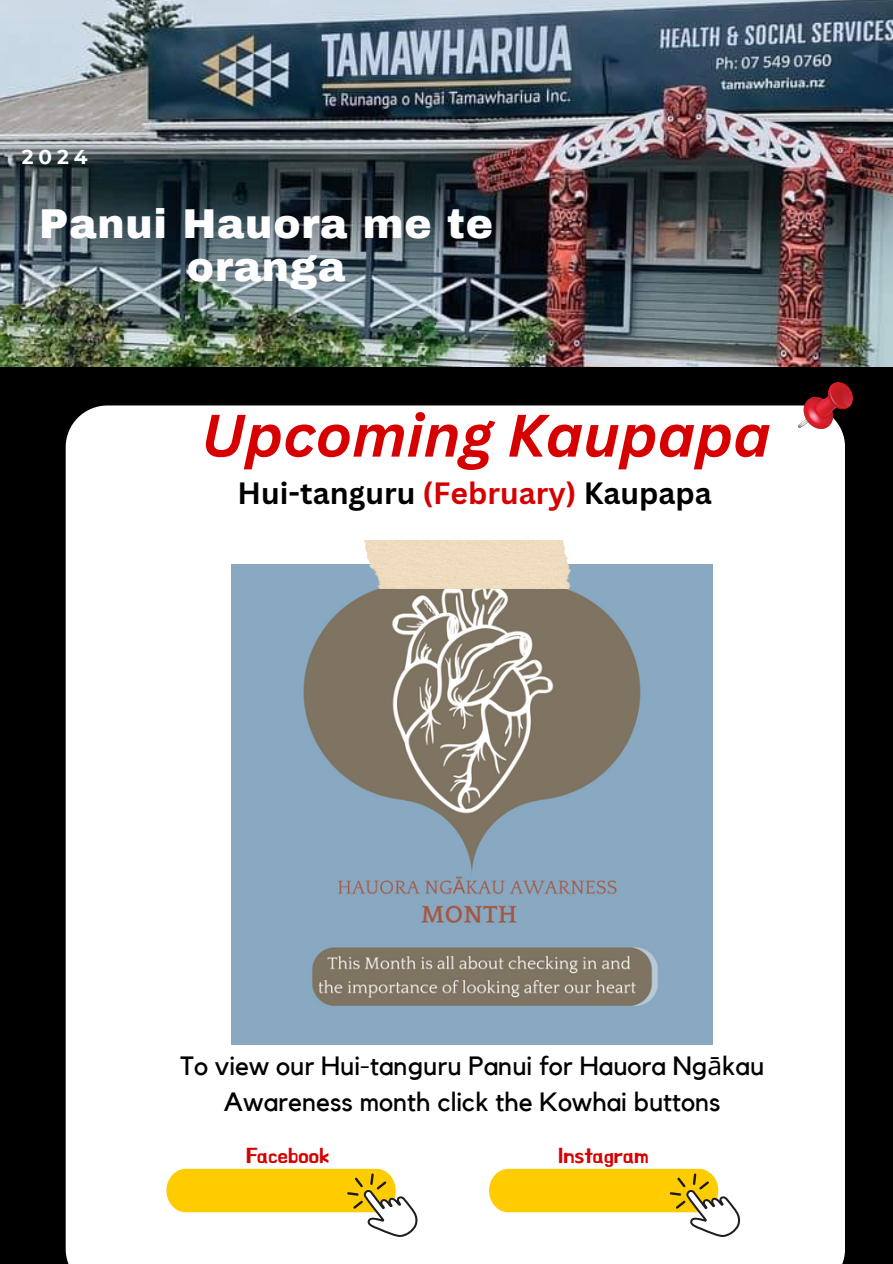
<style>
.page{position:relative;width:893px;height:1264px;background:#fff}
.page>*{position:absolute;margin:0;border:0;box-sizing:border-box;transform-origin:0 0}
.t1{font:italic 700 58.5px "Canva Sans";color:#d60000}
.t2{font:900 40.8px/43.8px "Archivo";letter-spacing:.02em;color:#fdfdfd;text-align:center}
.t3{font:700 30px "Canva Sans";color:#000}
.t4{font:26.4px/36px "Kollektif";color:#000;text-align:center}
.t5{font:21px "BMHANNA";color:#d60000}
.t6{font:700 20.1px "Montserrat";color:#fdfdfd}
.s1{color:#d60000}
.s2{font-family:"Noto Sans"}
</style>
<div class="page">
<div style="left:0;top:0;width:892px;height:1263px;background:#000"></div>
<img style="left:0;top:0;width:892px;height:367px">
<div style="left:66px;top:405px;width:779px;height:858px;background:#fff"></div>
<img style="left:798px;top:382px;width:54px;height:47px">
<svg style="left:166px;top:1168px;width:252px;height:69px;background:#f7dd71"></svg>
<svg style="left:489px;top:1168px;width:252px;height:69px;background:#f7dd71"></svg>
<img style="left:232px;top:564px;width:480px;height:480px">
<div style="left:365px;top:540px;width:205px;height:48px;background:#efdbbe"></div>
<p class="t6" style="left:22px;top:145px;width:68px">2024</p>
<h2 class="t2" style="left:39px;top:202px;width:455px">Panui Hauora me te oranga</h2>
<h4 class="t1" style="left:201px;top:394px;width:571px">Upcoming Kaupapa</h4>
<h1 class="t3" style="left:237px;top:472px;width:476px">Hui-tanguru <span class="s1">(February)</span> Kaupapa</h1>
<h3 class="t4" style="left:180px;top:1048px;width:585px">To view our Hui-tanguru Panui for Hauora Ng<span class="s2">ā</span>kau<br>Awareness month click the Kowhai buttons</h3>
<p class="t5" style="left:246px;top:1145px;width:85px">Facebook</p>
<p class="t5" style="left:558px;top:1144px;width:92px">Instagram</p>
</div>
